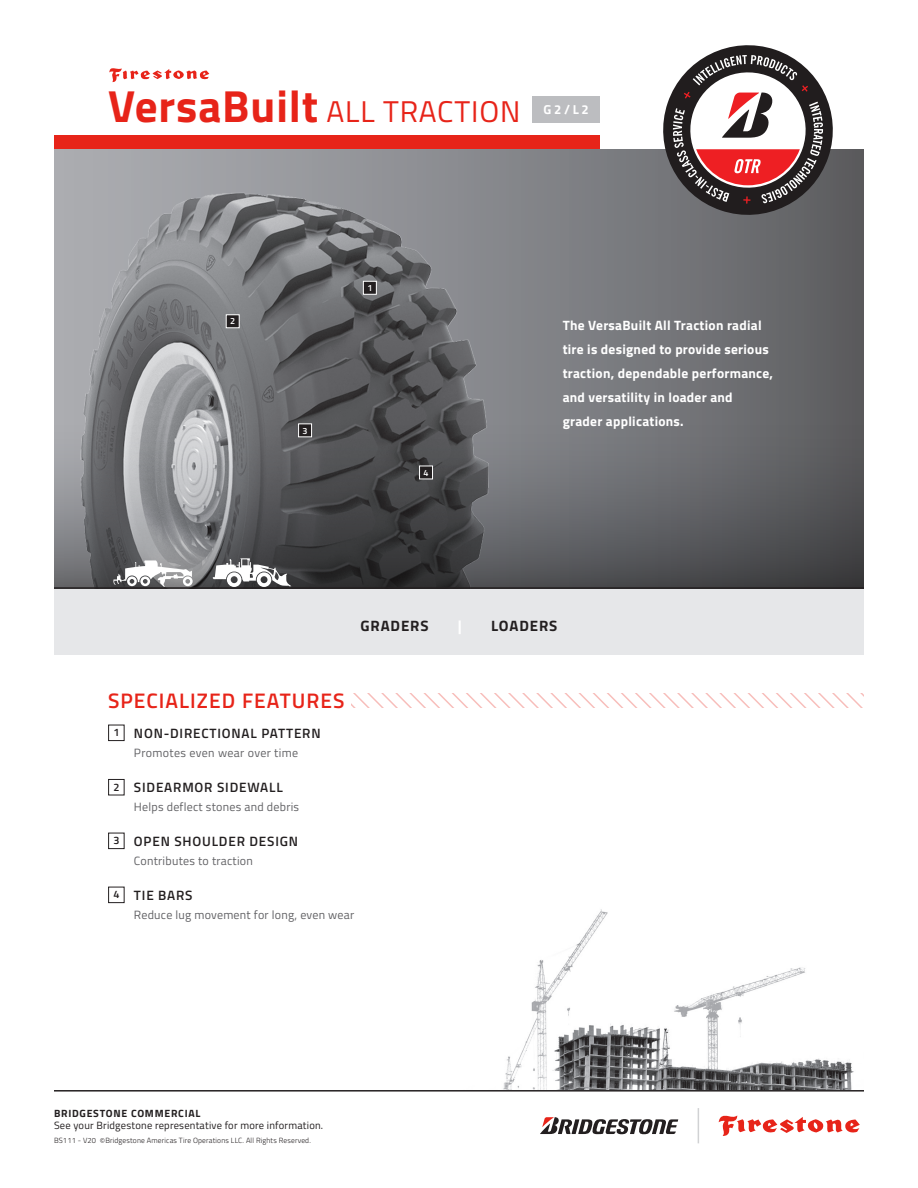
<style>
.page{position:relative;width:918px;height:1188px;background:#fff}
.page>*{position:absolute;margin:0;border:0;box-sizing:border-box;transform-origin:0 0}
.t1{font:30px "Titillium Web";letter-spacing:.03em;color:#e72419}
.t2{font:600 21px "Titillium Web";letter-spacing:.05em;color:#e72419}
.t3{font:700 15px "Titillium Web";letter-spacing:.06em;color:#231f20}
.t4{font:700 15px "Titillium Web";color:#fff}
.Body_Copy{font:700 13.5px/24px "Titillium Web";letter-spacing:.02em;color:#fff}
.Body_Copy-2{font:600 13.5px "Titillium Web";letter-spacing:.06em;color:#231f20}
.t5{font:700 12.9px "Titillium Web";color:#fff}
.Body_Copy-3{font:12px "Titillium Web";letter-spacing:.02em;color:#636366}
.Body_Copy-4{font:600 10.8px "Titillium Web";color:#231f20}
.t6{font:10.5px "Titillium Web";letter-spacing:.02em;color:#231f20}
.t7{font:700 10.5px "Titillium Web";letter-spacing:.07em;color:#231f20}
.Body_Copy-5{font:600 9px "Titillium Web";color:#fff}
.t8{font:300 7.5px "Titillium Web";letter-spacing:.02em;color:#231f20}
.s1{font-weight:700;font-size:45px}
.s2{font-size:8.25px}
</style>
<div class="page">
<img style="left:503px;top:909px;width:351px;height:181px">
<div style="left:54px;top:149px;width:810px;height:505px;background:#e6e7e9"></div>
<div style="left:54px;top:149px;width:810px;height:440px;background:linear-gradient(to right,#b0b2b7,#606164)"></div>
<img style="left:72px;top:177px;width:423px;height:214px">
<svg style="left:54px;top:391px;width:810px;height:196px;background:#646568"></svg>
<svg style="left:113px;top:560px;width:80px;height:27px;background:#a9a9aa"></svg>
<svg style="left:213px;top:558px;width:78px;height:29px;background:#949495"></svg>
<div style="left:532px;top:96px;width:68px;height:27px;background:#bcbdc0"></div>
<div style="left:108px;top:725px;width:17px;height:16px;border:1px solid #231f20"></div>
<div style="left:108px;top:779px;width:17px;height:16px;border:1px solid #231f20"></div>
<div style="left:108px;top:833px;width:17px;height:16px;border:1px solid #231f20"></div>
<div style="left:108px;top:887px;width:17px;height:16px;border:1px solid #231f20"></div>
<svg style="left:109px;top:68px;width:100px;height:14px"></svg>
<div style="left:363px;top:281px;width:13px;height:13px;background:#231f20"></div>
<div style="left:363px;top:281px;width:14px;height:14px;border:1px solid #fff"></div>
<div style="left:226px;top:315px;width:13px;height:13px;background:#231f20"></div>
<div style="left:226px;top:314px;width:14px;height:14px;border:1px solid #fff"></div>
<div style="left:299px;top:424px;width:13px;height:13px;background:#231f20"></div>
<div style="left:298px;top:423px;width:14px;height:14px;border:1px solid #fff"></div>
<div style="left:420px;top:466px;width:13px;height:13px;background:#231f20"></div>
<div style="left:419px;top:465px;width:14px;height:14px;border:1px solid #fff"></div>
<svg style="left:351px;top:693px;width:513px;height:15px"></svg>
<div style="left:54px;top:136px;width:546px;height:13px;background:#e72419"></div>
<hr style="left:54px;top:587px;width:810px;height:2px;background:#231f20">
<svg style="left:540px;top:1117px;width:138px;height:17px"></svg>
<svg style="left:719px;top:1115px;width:141px;height:21px"></svg>
<hr style="left:698px;top:1108px;width:1px;height:35px;background:#d1d2d4">
<hr style="left:54px;top:1090px;width:810px;height:2px;background:#231f20">
<svg style="left:663px;top:45px;width:170px;height:170px"></svg>
<p class="t1" style="left:108px;top:89px;width:414px"><span class="s1">VersaBuilt</span> ALL TRACTION</p>
<p class="t5" style="left:544px;top:99px;width:47px">G2/L2</p>
<p class="Body_Copy-5" style="left:230px;top:315px;width:7px">2</p>
<p class="Body_Copy-5" style="left:303px;top:424px;width:7px">3</p>
<p class="Body_Copy-5" style="left:367px;top:281px;width:7px">1</p>
<p class="Body_Copy-5" style="left:424px;top:466px;width:7px">4</p>
<p class="Body_Copy" style="left:563px;top:312px;width:212px">The VersaBuilt All Traction radial tire is designed to provide serious traction, dependable performance, and versatility in loader and grader applications.</p>
<p class="t3" style="left:361px;top:614px;width:70px">GRADERS</p>
<p class="t4" style="left:458px;top:614px;width:6px">|</p>
<p class="t3" style="left:491px;top:614px;width:68px">LOADERS</p>
<p class="t2" style="left:108px;top:684px;width:238px">SPECIALIZED FEATURES</p>
<p class="Body_Copy-4" style="left:113px;top:725px;width:8px">1</p>
<p class="Body_Copy-4" style="left:113px;top:779px;width:8px">2</p>
<p class="Body_Copy-4" style="left:113px;top:833px;width:8px">3</p>
<p class="Body_Copy-4" style="left:113px;top:887px;width:8px">4</p>
<p class="Body_Copy-2" style="left:134px;top:723px;width:188px">NON-DIRECTIONAL PATTERN</p>
<p class="Body_Copy-3" style="left:134px;top:745px;width:166px">Promotes even wear over time</p>
<p class="Body_Copy-2" style="left:134px;top:777px;width:150px">SIDEARMOR SIDEWALL</p>
<p class="Body_Copy-3" style="left:134px;top:799px;width:167px">Helps deflect stones and debris</p>
<p class="Body_Copy-2" style="left:134px;top:831px;width:166px">OPEN SHOULDER DESIGN</p>
<p class="Body_Copy-3" style="left:134px;top:853px;width:121px">Contributes to traction</p>
<p class="Body_Copy-2" style="left:134px;top:885px;width:60px">TIE BARS</p>
<p class="Body_Copy-3" style="left:134px;top:907px;width:222px">Reduce lug movement for long, even wear</p>
<p class="t7" style="left:54px;top:1105px;width:148px">BRIDGESTONE COMMERCIAL</p>
<p class="t6" style="left:54px;top:1118px;width:271px">See your Bridgestone representative for more information.</p>
<p class="t8" style="left:54px;top:1135px;width:258px">BS111 - V20 <span class="s2">©</span>Bridgestone Americas Tire Operations LLC. All Rights Reserved.</p>
</div>
